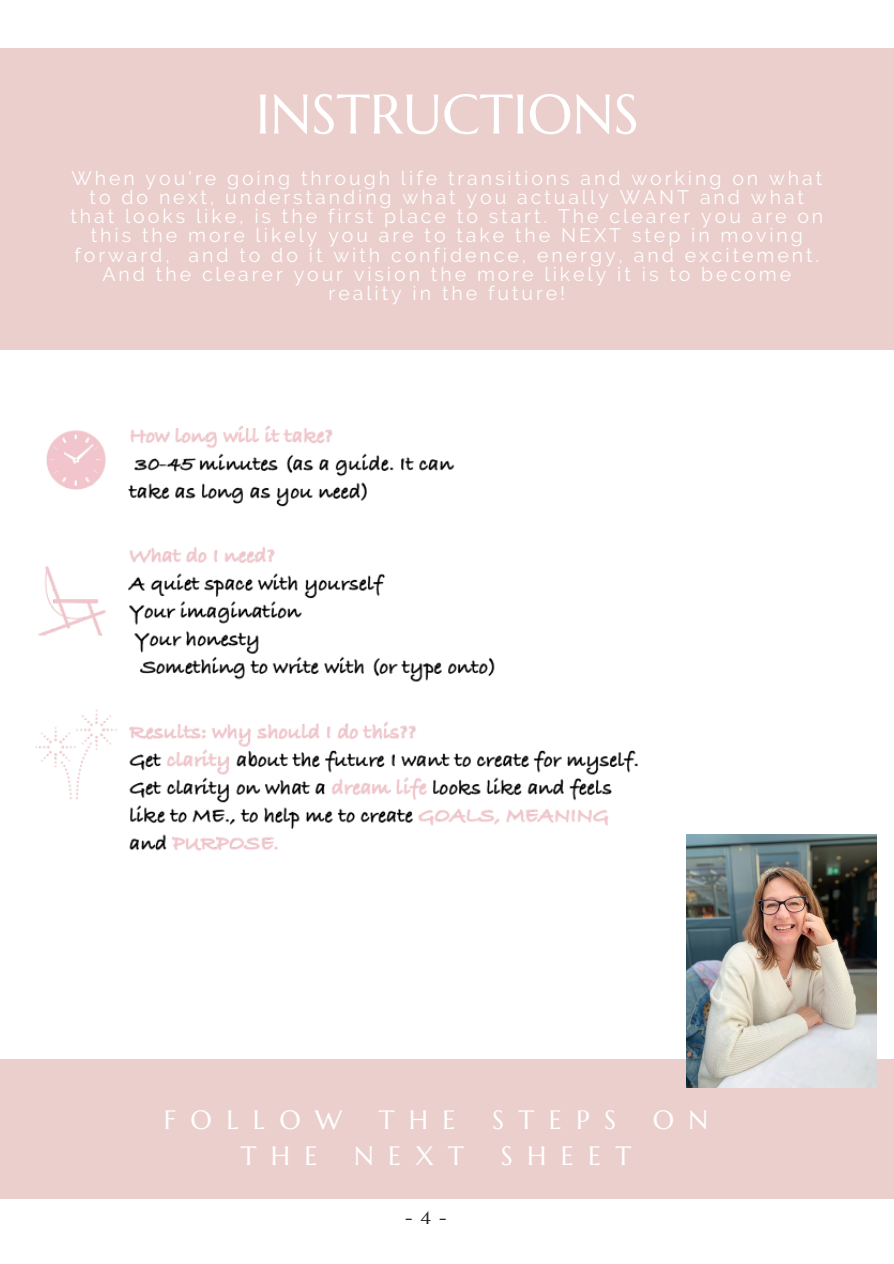
<style>
.page{position:relative;width:894px;height:1264px;background:#fff}
.page>*{position:absolute;margin:0;border:0;box-sizing:border-box;transform-origin:0 0}
.t1{font:55.5px "Marcellus";color:#fff}
.t2{font:26.55px "Marcellus";letter-spacing:.54em;color:#fff}
.t3{font:19.5px/19.2px "Raleway";letter-spacing:.15em;color:#fff;text-align:center}
.t4{font:18px "Marcellus";color:#262626}
</style>
<div class="page">
<div style="left:0;top:48px;width:893px;height:302px;background:#ebcfcd"></div>
<img style="left:35px;top:426px;width:603px;height:425px">
<div style="left:0;top:1059px;width:893px;height:139px;background:#ebcfcd"></div>
<img style="left:686px;top:834px;width:189px;height:253px">
<p class="t1" style="left:255px;top:79px;width:385px">INSTRUCTIONS</p>
<p class="t3" style="left:70px;top:168px;width:754px">When you're going through life transitions and working on what to do next, understanding what you actually WANT and what that looks like, is the first place to start. The clearer you are on this the more likely you are to take the NEXT step in moving forward, and to do it with confidence, energy, and excitement.<br>And the clearer your vision the more likely it is to become reality in the future!</p>
<p class="t2" style="left:164px;top:1102px;width:180px">FOLLOW</p>
<p class="t2" style="left:378px;top:1102px;width:78px">THE</p>
<p class="t2" style="left:492px;top:1102px;width:125px">STEPS</p>
<p class="t2" style="left:652px;top:1102px;width:57px">O N</p>
<p class="t2" style="left:241px;top:1138px;width:78px">THE</p>
<p class="t2" style="left:354px;top:1138px;width:111px">NEXT</p>
<p class="t2" style="left:500px;top:1138px;width:132px">SHEET</p>
<p class="t4" style="left:405px;top:1206px;width:43px">-4-</p>
</div>
